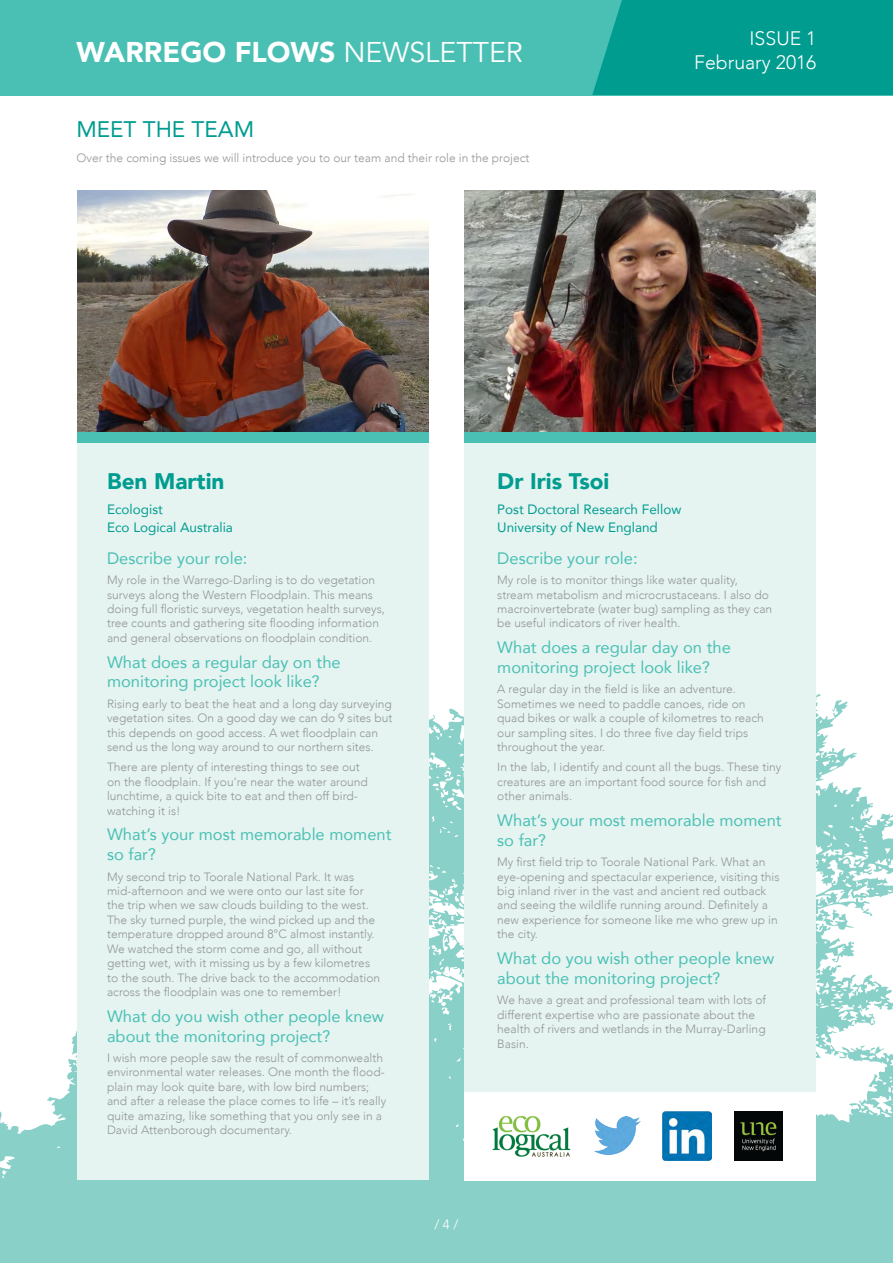
<style>
.page{position:relative;width:893px;height:1263px;background:#fff}
.page>*{position:absolute;margin:0;border:0;box-sizing:border-box;transform-origin:0 0}
.t1{font:900 28.5px "Avenir";color:#fff}
.t2{font:900 22.5px "Avenir";color:#009c90}
.t3{font:22.5px "Avenir";color:#009c90}
.t4{font:300 19.5px/23.4px "Avenir";color:#fff;text-align:right}
.t5{font:16.5px/19.8px "Avenir";color:#4ac0b4}
.t6{font:13.5px/18px "Avenir";color:#009c90}
.t7{font:300 13.5px "Avenir";color:#fff}
.t8{font:300 12px/14.4px "Avenir";color:#939598}
.s1{font-weight:400}
</style>
<div class="page">
<svg style="left:0;top:694px;width:893px;height:569px;fill:#88d0c8"></svg>
<div style="left:77px;top:275px;width:352px;height:905px;background:#e5f4f1"></div>
<div style="left:464px;top:275px;width:352px;height:817px;background:#e5f4f1"></div>
<div style="left:0;top:0;width:893px;height:95px;background:#4ac0b4"></div>
<div style="left:592px;top:0;width:301px;height:95px;background:#009c90"></div>
<div style="left:77px;top:199px;width:352px;height:243px;background:#4ac0b4"></div>
<div style="left:464px;top:199px;width:352px;height:243px;background:#4ac0b4"></div>
<img style="left:77px;top:190px;width:352px;height:241px">
<img style="left:464px;top:190px;width:352px;height:241px">
<div style="left:464px;top:1092px;width:352px;height:88px;background:#fff"></div>
<img style="left:493px;top:1116px;width:78px;height:41px">
<img style="left:734px;top:1112px;width:49px;height:48px">
<img style="left:594px;top:1117px;width:46px;height:38px">
<img style="left:663px;top:1112px;width:48px;height:48px">
<h1 class="t1" style="left:77px;top:28px;width:448px">WARREGO FLOWS <span class="s1">NEWSLETTER</span></h1>
<h3 class="t4" style="left:694px;top:27px;width:124px">ISSUE 1<br>February 2016</h3>
<h2 class="t3" style="left:77px;top:111px;width:179px">MEET THE TEAM</h2>
<p class="t8" style="left:77px;top:150px;width:454px">Over the coming issues we will introduce you to our team and their role in the project</p>
<h2 class="t2" style="left:107px;top:461px;width:119px">Ben Martin</h2>
<p class="t6" style="left:107px;top:500px;width:127px">Ecologist<br>Eco Logical Australia</p>
<h3 class="t5" style="left:107px;top:548px;width:142px">Describe your role:</h3>
<p class="t8" style="left:107px;top:573px;width:279px">My role in the Warrego-Darling is to do vegetation surveys along the Western Floodplain. This means doing full floristic surveys, vegetation health surveys, tree counts and gathering site flooding information and general observations on floodplain condition.</p>
<h3 class="t5" style="left:107px;top:651px;width:235px">What does a regular day on the monitoring project look like?</h3>
<p class="t8" style="left:107px;top:696px;width:287px">Rising early to beat the heat and a long day surveying vegetation sites. On a good day we can do 9 sites but this depends on good access. A wet floodplain can send us the long way around to our northern sites.</p>
<p class="t8" style="left:107px;top:760px;width:262px">There are plenty of interesting things to see out on the floodplain. If you’re near the water around lunchtime, a quick bite to eat and then off bird&shy;watching it is!</p>
<h3 class="t5" style="left:107px;top:824px;width:286px">What’s your most memorable moment so far?</h3>
<p class="t8" style="left:107px;top:869px;width:275px">My second trip to Toorale National Park. It was mid-afternoon and we were onto our last site for the trip when we saw clouds building to the west.<br>The sky turned purple, the wind picked up and the temperature dropped around 8°C almost instantly.<br>We watched the storm come and go, all without getting wet, with it missing us by a few kilometres to the south. The drive back to the accommodation across the floodplain was one to remember!</p>
<h3 class="t5" style="left:107px;top:1005px;width:279px">What do you wish other people knew about the monitoring project?</h3>
<p class="t8" style="left:107px;top:1050px;width:281px">I wish more people saw the result of commonwealth environmental water releases. One month the flood&shy;plain may look quite bare, with low bird numbers; and after a release the place comes to life – it’s really quite amazing, like something that you only see in a David Attenborough documentary.</p>
<h2 class="t2" style="left:497px;top:461px;width:114px">Dr Iris Tsoi</h2>
<p class="t6" style="left:497px;top:500px;width:186px">Post Doctoral Research Fellow<br>University of New England</p>
<h3 class="t5" style="left:497px;top:548px;width:142px">Describe your role:</h3>
<p class="t8" style="left:497px;top:573px;width:277px">My role is to monitor things like water quality, stream metabolism and microcrustaceans. I also do macroinvertebrate (water bug) sampling as they can be useful indicators of river health.</p>
<h3 class="t5" style="left:497px;top:637px;width:235px">What does a regular day on the monitoring project look like?</h3>
<p class="t8" style="left:497px;top:682px;width:268px">A regular day in the field is like an adventure.<br>Sometimes we need to paddle canoes, ride on quad bikes or walk a couple of kilometres to reach our sampling sites. I do three five day field trips throughout the year.</p>
<p class="t8" style="left:497px;top:760px;width:286px">In the lab, I identify and count all the bugs. These tiny creatures are an important food source for fish and other animals.</p>
<h3 class="t5" style="left:497px;top:810px;width:286px">What’s your most memorable moment so far?</h3>
<p class="t8" style="left:497px;top:855px;width:284px">My first field trip to Toorale National Park. What an eye-opening and spectacular experience, visiting this big inland river in the vast and ancient red outback and seeing the wildlife running around. Definitely a new experience for someone like me who grew up in the city.</p>
<h3 class="t5" style="left:497px;top:948px;width:279px">What do you wish other people knew about the monitoring project?</h3>
<p class="t8" style="left:497px;top:993px;width:270px">We have a great and professional team with lots of different expertise who are passionate about the health of rivers and wetlands in the Murray-Darling Basin.</p>
<p class="t7" style="left:434px;top:1216px;width:26px">/ 4 /</p>
</div>
